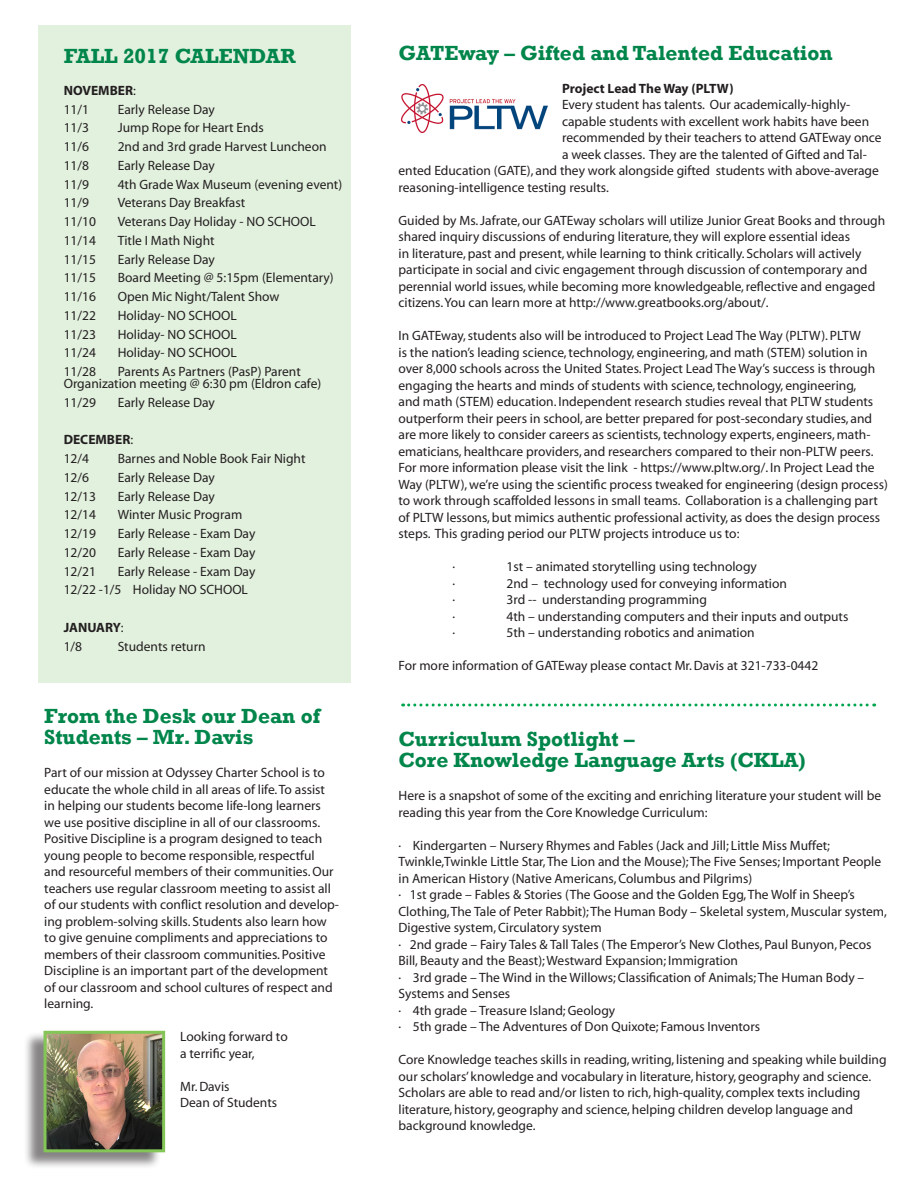
<style>
.page{position:relative;width:918px;height:1188px;background:#fff}
.page>*{position:absolute;margin:0;border:0;box-sizing:border-box;transform-origin:0 0}
.t1{font:700 21px/21px "Rockwell";color:#00854a}
.t2{font:13.5px/16.5px "Myriad";color:#231f20}
.t3{font:700 13.5px "Myriad";color:#231f20}
.s1{font-weight:400}
</style>
<div class="page">
<div style="left:38px;top:25px;width:312px;height:658px;background:#e2f0de"></div>
<svg style="left:403px;top:704px;width:472px;height:3px"></svg>
<div style="left:23px;top:1031px;width:139px;height:139px;background:#231f20;opacity:.55"></div>
<img style="left:48px;top:1035px;width:113px;height:113px">
<div style="left:44px;top:1031px;width:121px;height:121px;border:3px solid #83c557"></div>
<img style="left:401px;top:84px;width:146px;height:49px">
<p class="t1" style="left:64px;top:45px;width:233px">FALL 2017 CALENDAR</p>
<p class="t3" style="left:64px;top:83px;width:74px">NOVEMBER<span class="s1">:</span></p>
<p class="t2" style="left:64px;top:101px;width:27px">11/1</p>
<p class="t2" style="left:118px;top:101px;width:99px">Early Release Day</p>
<p class="t2" style="left:64px;top:120px;width:27px">11/3</p>
<p class="t2" style="left:118px;top:120px;width:148px">Jump Rope for Heart Ends</p>
<p class="t2" style="left:64px;top:139px;width:27px">11/6</p>
<p class="t2" style="left:118px;top:139px;width:210px">2nd and 3rd grade Harvest Luncheon</p>
<p class="t2" style="left:64px;top:158px;width:27px">11/8</p>
<p class="t2" style="left:118px;top:158px;width:99px">Early Release Day</p>
<p class="t2" style="left:64px;top:176px;width:27px">11/9</p>
<p class="t2" style="left:118px;top:176px;width:226px">4th Grade Wax Museum (evening event)</p>
<p class="t2" style="left:64px;top:195px;width:27px">11/9</p>
<p class="t2" style="left:118px;top:195px;width:129px">Veterans Day Breakfast</p>
<p class="t2" style="left:64px;top:214px;width:34px">11/10</p>
<p class="t2" style="left:118px;top:214px;width:200px">Veterans Day Holiday - NO SCHOOL</p>
<p class="t2" style="left:64px;top:233px;width:34px">11/14</p>
<p class="t2" style="left:118px;top:233px;width:98px">Title I Math Night</p>
<p class="t2" style="left:64px;top:251px;width:34px">11/15</p>
<p class="t2" style="left:118px;top:251px;width:99px">Early Release Day</p>
<p class="t2" style="left:64px;top:270px;width:34px">11/15</p>
<p class="t2" style="left:118px;top:270px;width:218px">Board Meeting @ 5:15pm (Elementary)</p>
<p class="t2" style="left:64px;top:289px;width:34px">11/16</p>
<p class="t2" style="left:118px;top:289px;width:163px">Open Mic Night/Talent Show</p>
<p class="t2" style="left:64px;top:308px;width:34px">11/22</p>
<p class="t2" style="left:118px;top:308px;width:121px">Holiday- NO SCHOOL</p>
<p class="t2" style="left:64px;top:326px;width:34px">11/23</p>
<p class="t2" style="left:118px;top:326px;width:121px">Holiday- NO SCHOOL</p>
<p class="t2" style="left:64px;top:345px;width:34px">11/24</p>
<p class="t2" style="left:118px;top:345px;width:121px">Holiday- NO SCHOOL</p>
<p class="t2" style="left:64px;top:364px;width:34px">11/28</p>
<p class="t2" style="left:118px;top:364px;width:185px">Parents As Partners (PasP) Parent</p>
<p class="t2" style="left:64px;top:376px;width:259px">Organization meeting @ 6:30 pm (Eldron cafe)</p>
<p class="t2" style="left:64px;top:395px;width:34px">11/29</p>
<p class="t2" style="left:118px;top:395px;width:99px">Early Release Day</p>
<p class="t3" style="left:64px;top:433px;width:71px">DECEMBER<span class="s1">:</span></p>
<p class="t2" style="left:64px;top:451px;width:27px">12/4</p>
<p class="t2" style="left:118px;top:451px;width:189px">Barnes and Noble Book Fair Night</p>
<p class="t2" style="left:64px;top:470px;width:27px">12/6</p>
<p class="t2" style="left:118px;top:470px;width:99px">Early Release Day</p>
<p class="t2" style="left:64px;top:488px;width:34px">12/13</p>
<p class="t2" style="left:118px;top:488px;width:99px">Early Release Day</p>
<p class="t2" style="left:64px;top:507px;width:34px">12/14</p>
<p class="t2" style="left:118px;top:507px;width:126px">Winter Music Program</p>
<p class="t2" style="left:64px;top:526px;width:34px">12/19</p>
<p class="t2" style="left:118px;top:526px;width:139px">Early Release - Exam Day</p>
<p class="t2" style="left:64px;top:545px;width:34px">12/20</p>
<p class="t2" style="left:118px;top:545px;width:139px">Early Release - Exam Day</p>
<p class="t2" style="left:64px;top:563px;width:34px">12/21</p>
<p class="t2" style="left:118px;top:563px;width:139px">Early Release - Exam Day</p>
<p class="t2" style="left:64px;top:582px;width:186px">12/22 -1/5 Holiday NO SCHOOL</p>
<p class="t3" style="left:64px;top:620px;width:62px">JANUARY<span class="s1">:</span></p>
<p class="t2" style="left:64px;top:638px;width:20px">1/8</p>
<p class="t2" style="left:118px;top:638px;width:89px">Students return</p>
<p class="t1" style="left:44px;top:706px;width:277px">From the Desk our Dean of<br>Students – Mr. Davis</p>
<p class="t2" style="left:44px;top:765px;width:296px">Part of our mission at Odyssey Charter School is to educate the whole child in all areas of life. To assist<br>in helping our students become life-long learners we use positive discipline in all of our classrooms.<br>Positive Discipline is a program designed to teach young people to become responsible, respectful and resourceful members of their communities. Our teachers use regular classroom meeting to assist all of our students with conflict resolution and develop&shy;ing problem-solving skills. Students also learn how to give genuine compliments and appreciations to members of their classroom communities. Positive Discipline is an important part of the development of our classroom and school cultures of respect and learning.</p>
<p class="t2" style="left:180px;top:1029px;width:109px">Looking forward to</p>
<p class="t2" style="left:180px;top:1045px;width:76px">a terrific year,</p>
<p class="t2" style="left:180px;top:1078px;width:51px">Mr. Davis</p>
<p class="t2" style="left:180px;top:1095px;width:99px">Dean of Students</p>
<p class="t1" style="left:399px;top:42px;width:436px">GATEway – Gifted and Talented Education</p>
<p class="t3" style="left:562px;top:81px;width:173px">Project Lead The Way (PLTW)</p>
<p class="t2" style="left:562px;top:97px;width:290px">Every student has talents. Our academically-highly-</p>
<p class="t2" style="left:562px;top:113px;width:309px">capable students with excellent work habits have been</p>
<p class="t2" style="left:562px;top:130px;width:321px">recommended by their teachers to attend GATEway once</p>
<p class="t2" style="left:562px;top:146px;width:306px">a week classes. They are the talented of Gifted and Tal-</p>
<p class="t2" style="left:399px;top:163px;width:482px">ented Education (GATE), and they work alongside gifted students with above-average</p>
<p class="t2" style="left:399px;top:179px;width:212px">reasoning-intelligence testing results.</p>
<p class="t2" style="left:399px;top:212px;width:488px">Guided by Ms. Jafrate, our GATEway scholars will utilize Junior Great Books and through shared inquiry discussions of enduring literature, they will explore essential ideas<br>in literature, past and present, while learning to think critically. Scholars will actively participate in social and civic engagement through discussion of contemporary and perennial world issues, while becoming more knowledgeable, reflective and engaged citizens. You can learn more at http://www.greatbooks.org/about/.</p>
<p class="t2" style="left:399px;top:328px;width:491px">In GATEway, students also will be introduced to Project Lead The Way (PLTW). PLTW<br>is the nation’s leading science, technology, engineering, and math (STEM) solution in over 8,000 schools across the United States. Project Lead The Way’s success is through engaging the hearts and minds of students with science, technology, engineering,<br>and math (STEM) education. Independent research studies reveal that PLTW students outperform their peers in school, are better prepared for post-secondary studies, and are more likely to consider careers as scientists, technology experts, engineers, math&shy;ematicians, healthcare providers, and researchers compared to their non-PLTW peers.<br>For more information please visit the link - https://www.pltw.org/. In Project Lead the Way (PLTW), we’re using the scientific process tweaked for engineering (design process) to work through scaffolded lessons in small teams. Collaboration is a challenging part of PLTW lessons, but mimics authentic professional activity, as does the design process steps. This grading period our PLTW projects introduce us to:</p>
<p class="t2" style="left:453px;top:559px;width:4px">·</p>
<p class="t2" style="left:507px;top:559px;width:252px">1st – animated storytelling using technology</p>
<p class="t2" style="left:453px;top:575px;width:4px">·</p>
<p class="t2" style="left:507px;top:575px;width:282px">2nd – technology used for conveying information</p>
<p class="t2" style="left:453px;top:592px;width:4px">·</p>
<p class="t2" style="left:507px;top:592px;width:202px">3rd -- understanding programming</p>
<p class="t2" style="left:453px;top:608px;width:4px">·</p>
<p class="t2" style="left:507px;top:608px;width:343px">4th – understanding computers and their inputs and outputs</p>
<p class="t2" style="left:453px;top:625px;width:4px">·</p>
<p class="t2" style="left:507px;top:625px;width:250px">5th – understanding robotics and animation</p>
<p class="t2" style="left:399px;top:658px;width:421px">For more information of GATEway please contact Mr. Davis at 321-733-0442</p>
<p class="t1" style="left:399px;top:729px;width:238px">Curriculum Spotlight –</p>
<p class="t1" style="left:399px;top:750px;width:409px">Core Knowledge Language Arts (CKLA)</p>
<p class="t2" style="left:399px;top:788px;width:484px">Here is a snapshot of some of the exciting and enriching literature your student will be reading this year from the Core Knowledge Curriculum:</p>
<p class="t2" style="left:399px;top:838px;width:484px">· Kindergarten – Nursery Rhymes and Fables (Jack and Jill; Little Miss Muffet;<br>Twinkle,Twinkle Little Star, The Lion and the Mouse); The Five Senses; Important People in American History (Native Americans, Columbus and Pilgrims)</p>
<p class="t2" style="left:399px;top:887px;width:490px">· 1st grade – Fables &amp; Stories (The Goose and the Golden Egg, The Wolf in Sheep’s<br>Clothing, The Tale of Peter Rabbit); The Human Body – Skeletal system, Muscular system,<br>Digestive system, Circulatory system</p>
<p class="t2" style="left:399px;top:937px;width:474px">· 2nd grade – Fairy Tales &amp; Tall Tales (The Emperor’s New Clothes, Paul Bunyon, Pecos<br>Bill, Beauty and the Beast); Westward Expansion; Immigration</p>
<p class="t2" style="left:399px;top:970px;width:467px">· 3rd grade – The Wind in the Willows; Classification of Animals; The Human Body –<br>Systems and Senses</p>
<p class="t2" style="left:399px;top:1003px;width:218px">· 4th grade – Treasure Island; Geology</p>
<p class="t2" style="left:399px;top:1019px;width:363px">· 5th grade – The Adventures of Don Quixote; Famous Inventors</p>
<p class="t2" style="left:399px;top:1052px;width:490px">Core Knowledge teaches skills in reading, writing, listening and speaking while building our scholars’ knowledge and vocabulary in literature, history, geography and science.<br>Scholars are able to read and/or listen to rich, high-quality, complex texts including literature, history, geography and science, helping children develop language and background knowledge.</p>
</div>
